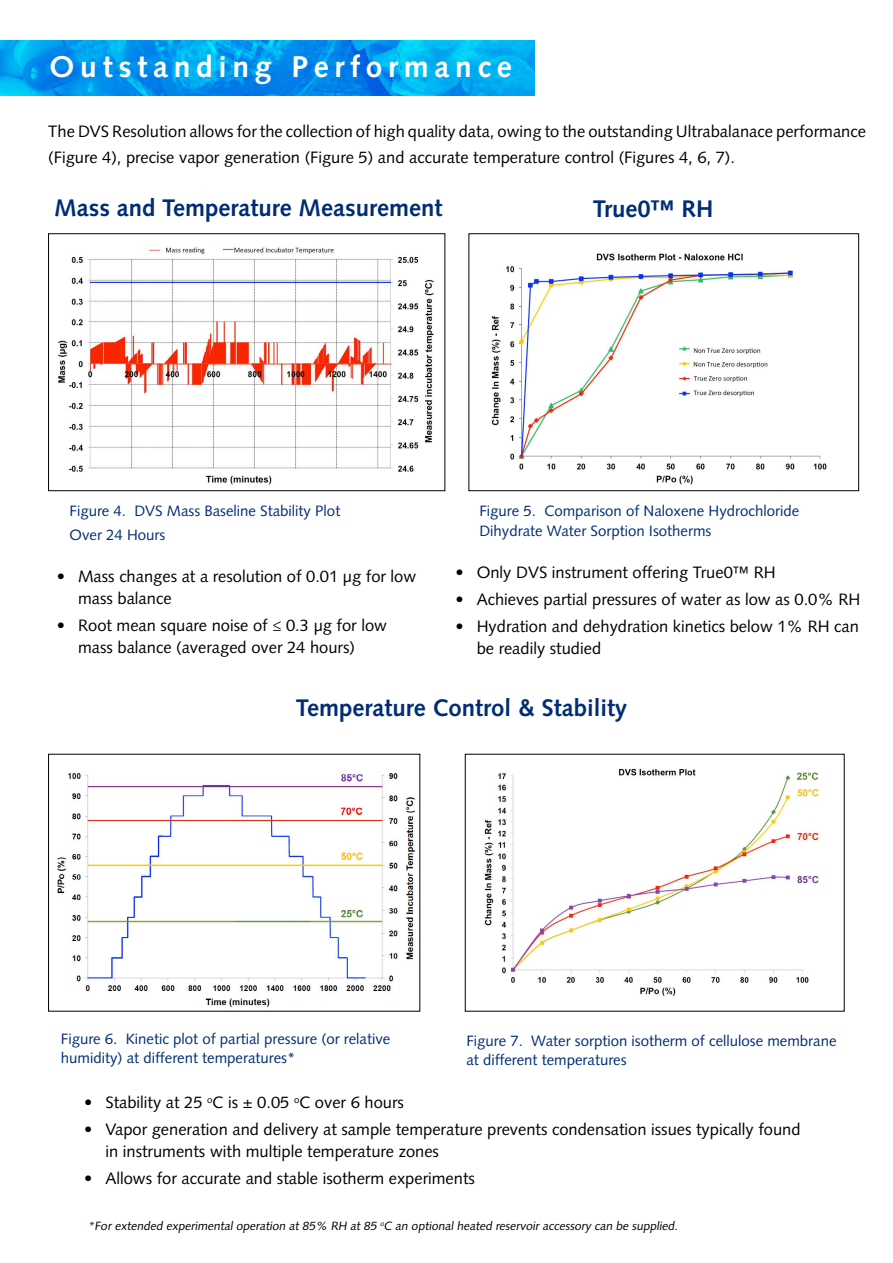
<style>
.page{position:relative;width:893px;height:1263px;background:#fff}
.page>*{position:absolute;margin:0;border:0;box-sizing:border-box;transform-origin:0 0}
.t1{font:700 30px "Syntax LT Std";letter-spacing:.19em;color:#fff}
.t2{font:700 24px "Syntax LT Std";color:#002d74}
.t3{font:16.5px/22.5px "Syntax LT Std";color:#000}
.t4{font:15px/19.5px "Syntax LT Std";color:#002d74}
.t5{font:12px "Syntax LT Std";color:#000}
.s1{color:#002d74}
</style>
<div class="page">
<img style="left:0;top:41px;width:534px;height:55px">
<img style="left:491px;top:253px;width:336px;height:232px">
<div style="left:469px;top:233px;width:390px;height:258px;border:1px solid #000"></div>
<img style="left:58px;top:247px;width:376px;height:238px">
<div style="left:48px;top:233px;width:397px;height:258px;border:1px solid #000"></div>
<img style="left:57px;top:772px;width:359px;height:236px">
<img style="left:484px;top:768px;width:335px;height:228px">
<h1 class="t1" style="left:50px;top:49px;width:464px">Outstanding Performance</h1>
<p class="t3" style="left:48px;top:119px;width:819px;line-height:25.5px">The DVS Resolution allows for the collection of high quality data, owing to the outstanding Ultrabalanace performance (Figure 4), precise vapor generation (Figure 5) and accurate temperature control (Figures 4, 6, 7).</p>
<h2 class="t2" style="left:54px;top:194px;width:390px">Mass and Temperature Measurement</h2>
<h2 class="t2" style="left:593px;top:195px;width:122px">True0™ RH</h2>
<p class="t4" style="left:70px;top:499px;width:272px;line-height:23.7px">Figure 4. DVS Mass Baseline Stability Plot<br>Over 24 Hours</p>
<p class="t3" style="left:78px;top:565px;width:340px;text-indent:-21px">• Mass changes at a resolution of 0.01 μg for low mass balance</p>
<p class="t3" style="left:78px;top:614px;width:310px;text-indent:-21px">• Root mean square noise of ≤ 0.3 μg for low mass balance (averaged over 24 hours)</p>
<p class="t4" style="left:479px;top:501px;width:321px">Figure 5. Comparison of Naloxene Hydrochloride<br>Dihydrate Water Sorption Isotherms</p>
<p class="t3" style="left:455px;top:561px;width:322px">• Only DVS instrument offering True0™ RH</p>
<p class="t3" style="left:455px;top:588px;width:407px">• Achieves partial pressures of water as low as 0.0% RH</p>
<p class="t3" style="left:477px;top:615px;width:384px;text-indent:-21px">• Hydration and dehydration kinetics below 1% RH can be readily studied</p>
<h2 class="t2" style="left:296px;top:694px;width:333px">Temperature Control &amp; Stability</h2>
<p class="t4" style="left:61px;top:1029px;width:331px">Figure 6. Kinetic plot of partial pressure (or relative humidity) at different temperatures*</p>
<p class="t4" style="left:466px;top:1031px;width:372px">Figure 7. Water sorption isotherm of cellulose membrane at different temperatures</p>
<p class="t3" style="left:84px;top:1091px;width:321px">• Stability at 25 <sup>o</sup>C is ± 0.05 <sup>o</sup>C over 6 hours</p>
<p class="t3" style="left:105px;top:1118px;width:697px;text-indent:-21px">• Vapor generation and delivery at sample temperature prevents condensation issues typically found in instruments with multiple temperature zones</p>
<p class="t3" style="left:84px;top:1167px;width:392px">• Allows for accurate and stable isotherm experiments</p>
<p class="t5" style="left:88px;top:1219px;width:593px"><span class="s1">*</span>For extended experimental operation at 85% RH at 85 <sup>o</sup>C an optional heated reservoir accessory can be supplied.</p>
</div>
